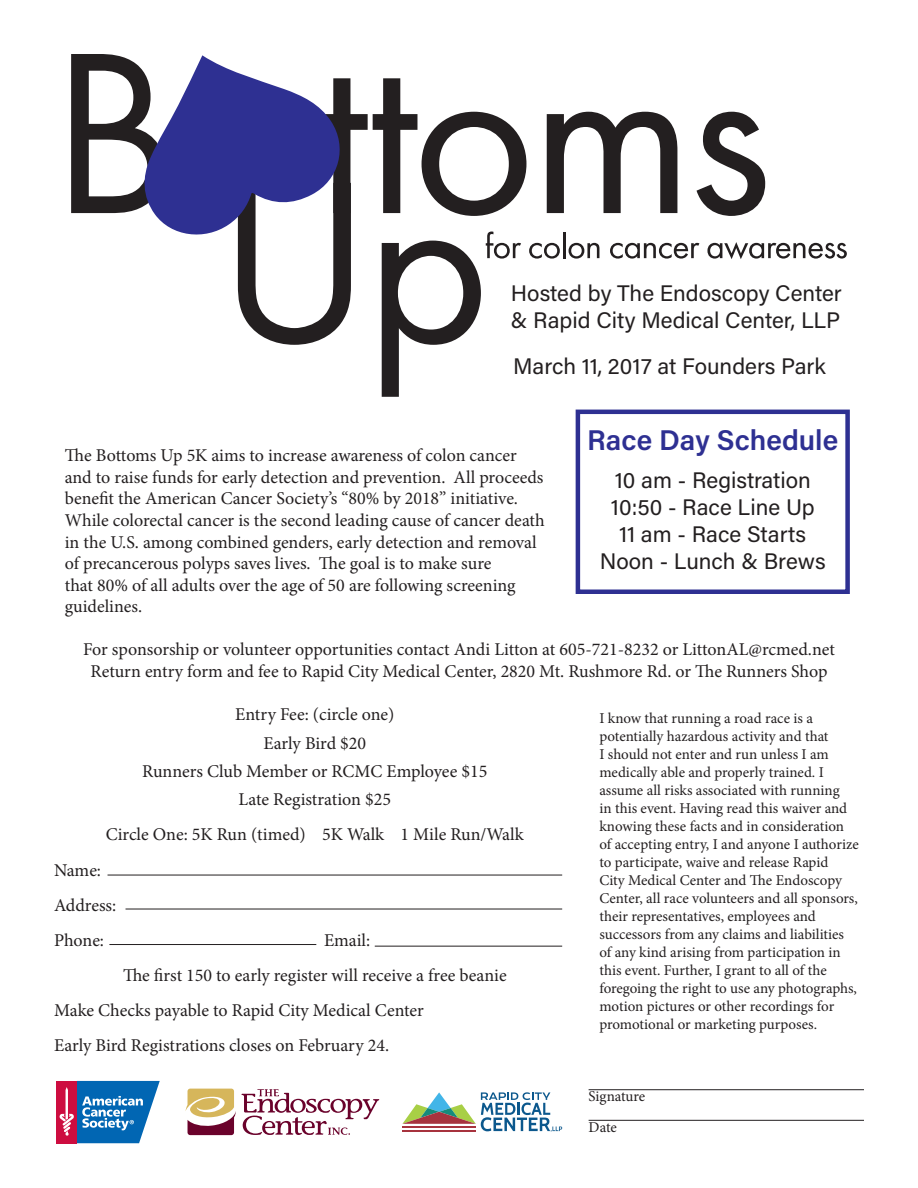
<style>
.page{position:relative;width:918px;height:1188px;background:#fff}
.page>*{position:absolute;margin:0;border:0;box-sizing:border-box;transform-origin:0 0}
.t1{font:600 28.5px "Acumin Pro";color:#2e3092}
.t2{font:22.5px/27px "Acumin Pro";color:#231f20;text-align:center}
.t3{font:18px/21.6px "Minion Pro";color:#231f20}
.t4{font:15px/18px "Minion Pro";color:#231f20}
</style>
<div class="page">
<svg style="left:71px;top:54px;width:776px;height:343px"></svg>
<div style="left:576px;top:410px;width:274px;height:184px;border:4px solid #2e3092"></div>
<hr style="left:108px;top:875px;width:454px;height:1px;background:#231f20">
<hr style="left:109px;top:944px;width:207px;height:1px;background:#231f20">
<hr style="left:126px;top:909px;width:436px;height:1px;background:#231f20">
<hr style="left:375px;top:946px;width:187px;height:1px;background:#231f20">
<hr style="left:589px;top:1089px;width:275px;height:1px;background:#231f20">
<hr style="left:589px;top:1120px;width:275px;height:1px;background:#231f20">
<div style="left:56px;top:1081px;width:21px;height:62px;background:#cd0d40"></div>
<svg style="left:59px;top:1081px;width:101px;height:62px"></svg>
<svg style="left:185px;top:1089px;width:194px;height:46px"></svg>
<svg style="left:402px;top:1092px;width:160px;height:40px"></svg>
<p class="t2" style="left:511px;top:279px;width:332px;text-align:left">Hosted by The Endoscopy Center &amp; Rapid City Medical Center, LLP</p>
<p class="t2" style="left:513px;top:352px;width:314px">March 11, 2017 at Founders Park</p>
<h1 class="t1" style="left:587px;top:420px;width:252px">Race Day Schedule</h1>
<p class="t2" style="left:600px;top:466px;width:227px">10 am - Registration<br>10:50 - Race Line Up<br>11 am - Race Starts<br>Noon - Lunch &amp; Brews</p>
<p class="t3" style="left:65px;top:445px;width:481px">The Bottoms Up 5K aims to increase awareness of colon cancer and to raise funds for early detection and prevention. All proceeds benefit the American Cancer Society’s “80% by 2018” initiative.<br>While colorectal cancer is the second leading cause of cancer death in the U.S. among combined genders, early detection and removal of precancerous polyps saves lives. The goal is to make sure<br>that 80% of all adults over the age of 50 are following screening guidelines.</p>
<p class="t3" style="left:83px;top:639px;width:753px;text-align:center">For sponsorship or volunteer opportunities contact Andi Litton at 605-721-8232 or LittonAL@rcmed.net<br>Return entry form and fee to Rapid City Medical Center, 2820 Mt. Rushmore Rd. or The Runners Shop</p>
<p class="t3" style="left:142px;top:700px;width:347px;line-height:28.3px;text-align:center">Entry Fee: (circle one)<br>Early Bird $20<br>Runners Club Member or RCMC Employee $15<br>Late Registration $25</p>
<p class="t3" style="left:106px;top:824px;width:420px">Circle One: 5K Run (timed) 5K Walk 1 Mile Run/Walk</p>
<p class="t3" style="left:54px;top:852px;width:64px;line-height:35.1px">Name:<br>Address:<br>Phone:</p>
<p class="t4" style="left:599px;top:709px;width:261px">I know that running a road race is a potentially hazardous activity and that<br>I should not enter and run unless I am medically able and properly trained. I assume all risks associated with running<br>in this event. Having read this waiver and knowing these facts and in consideration of accepting entry, I and anyone I authorize to participate, waive and release Rapid<br>City Medical Center and The Endoscopy Center, all race volunteers and all sponsors, their representatives, employees and successors from any claims and liabilities of any kind arising from participation in this event. Further, I grant to all of the foregoing the right to use any photographs, motion pictures or other recordings for promotional or marketing purposes.</p>
<p class="t3" style="left:324px;top:929px;width:48px">Email:</p>
<p class="t3" style="left:123px;top:964px;width:385px">The first 150 to early register will receive a free beanie</p>
<p class="t3" style="left:54px;top:999px;width:371px">Make Checks payable to Rapid City Medical Center</p>
<p class="t3" style="left:54px;top:1035px;width:337px">Early Bird Registrations closes on February 24.</p>
<p class="t4" style="left:589px;top:1080px;width:58px;line-height:31.5px">Signature<br>Date</p>
</div>
